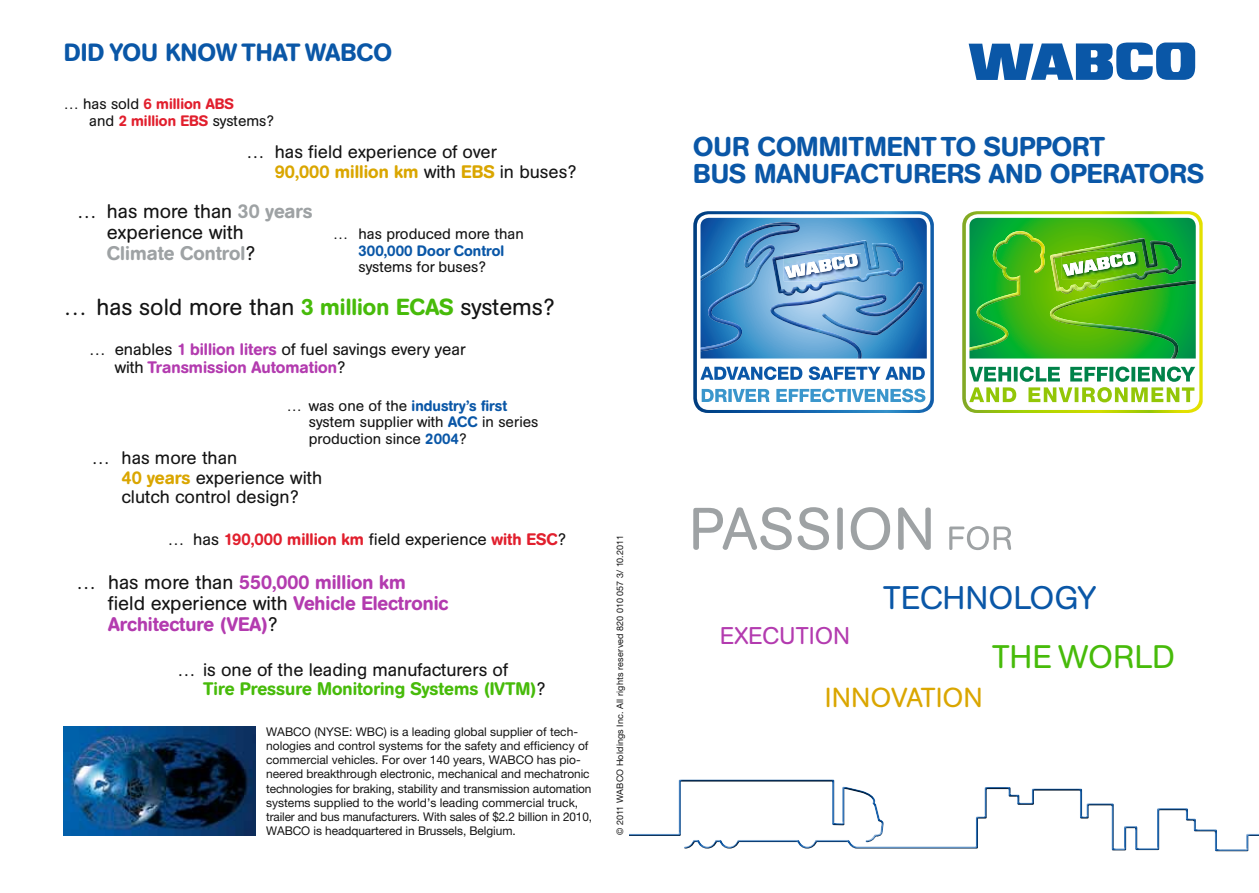
<style>
.page{position:relative;width:1259px;height:893px;background:#fff}
.page>*{position:absolute;margin:0;border:0;box-sizing:border-box;transform-origin:0 0}
.t1{font:32.4px "AG Book Rounded BQ";letter-spacing:.135em;color:#0a57a7}
.t2{font:32.4px "AG Book Rounded BQ";color:#47bb0a}
.t3{font:27.3px "AG Book Rounded BQ";letter-spacing:.005em;color:#daa600}
.t4{font:500 27px/27px "AG Book Rounded BQ";color:#0a57a7}
.t5{font:500 24.75px "AG Book Rounded BQ";color:#0a57a7}
.t6{font:24px "AG Book Rounded BQ";color:#b33baf}
.t7{font:23.1px "AG Book Rounded BQ";color:#141414}
.t8{font:500 19.5px/21px "AG Book Rounded BQ";color:#b33baf}
.t9{font:19.5px/21px "AG Book Rounded BQ";color:#141414}
.t10{font:18px/19.5px "AG Book Rounded BQ";color:#141414}
.t11{font:500 18px/19.5px "AG Book Rounded BQ";color:#47bb0a}
.t12{font:500 16.5px/18px "AG Book Rounded BQ";color:#b33baf}
.t13{font:500 16.5px "AG Book Rounded BQ";color:#e11f2d}
.t14{font:15px/16.5px "AG Book Rounded BQ";color:#141414}
.t15{font:500 15px/16.5px "AG Book Rounded BQ";color:#e11f2d}
.t16{font:500 15px "AG Book Rounded BQ";color:#0a57a7}
.t17{font:12px/14.2px "Helvetica OT Neue Roman";letter-spacing:-.005em;color:#141414}
.t18{font:9px "Helvetica OT Neue Roman";letter-spacing:.02em;color:#141414}
.s1{font-weight:400;color:#141414}
.s2{font-weight:500;color:#daa600}
.s3{font-weight:500;color:#9ea2a4}
.s4{font-weight:500;color:#47bb0a}
.s5{font-weight:500;color:#0a57a7}
</style>
<div class="page">
<svg style="left:693px;top:211px;width:241px;height:202px"></svg>
<svg style="left:701px;top:389px;width:224px;height:13px"></svg>
<svg style="left:700px;top:366px;width:225px;height:14px"></svg>
<img style="left:962px;top:211px;width:240px;height:202px">
<svg style="left:969px;top:366px;width:226px;height:36px"></svg>
<svg style="left:968px;top:42px;width:227px;height:38px"></svg>
<svg style="left:693px;top:507px;width:237px;height:43px"></svg>
<svg style="left:949px;top:526px;width:62px;height:24px"></svg>
<svg style="left:684px;top:787px;width:575px;height:65px"></svg>
<div style="left:629px;top:758px;width:256px;height:85px;background:#141414;opacity:.75"></div>
<img style="left:64px;top:727px;width:191px;height:108px">
<h3 class="t5" style="left:64px;top:38px;width:330px">Did You Know That WABCO</h3>
<p class="t15" style="left:89px;top:96px;width:186px;text-indent:-26px"><span class="s1">… has sold</span> 6 million ABS<br><span class="s1">and</span> 2 million EBS <span class="s1">systems?</span></p>
<h3 class="t10" style="left:275px;top:142px;width:303px;text-indent:-28px">… has field experience of over<br><span class="s2">90,000 million km</span> with <span class="s2">EBS</span> in buses?</h3>
<h3 class="t9" style="left:107px;top:201px;width:207px;text-indent:-30px">… has more than <span class="s3">30 years </span>experience with<br><span class="s3">Climate Control</span>?</h3>
<p class="t14" style="left:333px;top:226px;width:192px">… has produced more than</p>
<p class="t16" style="left:358px;top:242px;width:147px">300,000 Door Control</p>
<p class="t14" style="left:358px;top:259px;width:129px">systems for buses?</p>
<h3 class="t7" style="left:64px;top:294px;width:348px">… has sold more than <span class="s4">3 million ECA</span></h3>
<h3 class="t7" style="left:439px;top:294px;width:116px"><span class="s4">S</span> systems?</h3>
<h3 class="t12" style="left:115px;top:341px;width:353px;text-indent:-26px"><span class="s1">… enables</span> 1 billion liters <span class="s1">of fuel savings every year with</span> Transmission Automation<span class="s1">?</span></h3>
<p class="t14" style="left:309px;top:397px;width:200px;text-indent:-22px">… was one of the <span class="s5">industry’s first </span>system supplier with <span class="s5">ACC</span></p>
<p class="t14" style="left:482px;top:414px;width:58px">in series</p>
<p class="t14" style="left:309px;top:430px;width:159px">production since <span class="s5">2004</span>?</p>
<h3 class="t10" style="left:122px;top:449px;width:202px;text-indent:-30px">… has more than<br><span class="s2">40 years</span> experience with clutch control design?</h3>
<h3 class="t13" style="left:168px;top:529px;width:399px"><span class="s1">… has</span> 190,000 million km <span class="s1">field experience</span> with ESC<span class="s1">?</span></h3>
<h3 class="t8" style="left:108px;top:572px;width:342px;text-indent:-32px"><span class="s1">… has more than</span> 550,000 million km<br><span class="s1">field experience with</span> Vehicle Electronic<br>Architecture (VEA)<span class="s1">?</span></h3>
<h3 class="t11" style="left:203px;top:660px;width:343px;text-indent:-26px"><span class="s1">… is one of the leading manufacturers of<br></span>Tire Pressure Monitoring Systems (IVTM)<span class="s1">?</span></h3>
<p class="t17" style="left:266px;top:724px;width:327px">WABCO (NYSE: WBC) is a leading global supplier of tech&shy;nologies and control systems for the safety and efficiency of commercial vehicles. For over 140 years, WABCO has pio&shy;neered breakthrough electronic, mechanical and mechatronic technologies for braking, stability and transmission automation systems supplied to the world’s leading commercial truck, trailer and bus manufacturers. With sales of $2.2 billion in 2010, WABCO is headquartered in Brussels, Belgium.</p>
<p class="t18" style="left:614px;top:835px;width:301px;rotate:-90deg">© 2011 WABCO Holdings Inc. All rights reserved 820 010 057 3/ 10.2011</p>
<h3 class="t4" style="left:693px;top:133px;width:509px">Our commitment to Support<br>Bus Manufacturers and Operators</h3>
<h3 class="t6" style="left:720px;top:622px;width:132px">Execution</h3>
<h1 class="t1" style="left:883px;top:579px;width:210px">Technology</h1>
<h1 class="t2" style="left:992px;top:638px;width:184px">The World</h1>
<h2 class="t3" style="left:825px;top:682px;width:159px">Innovation</h2>
</div>
